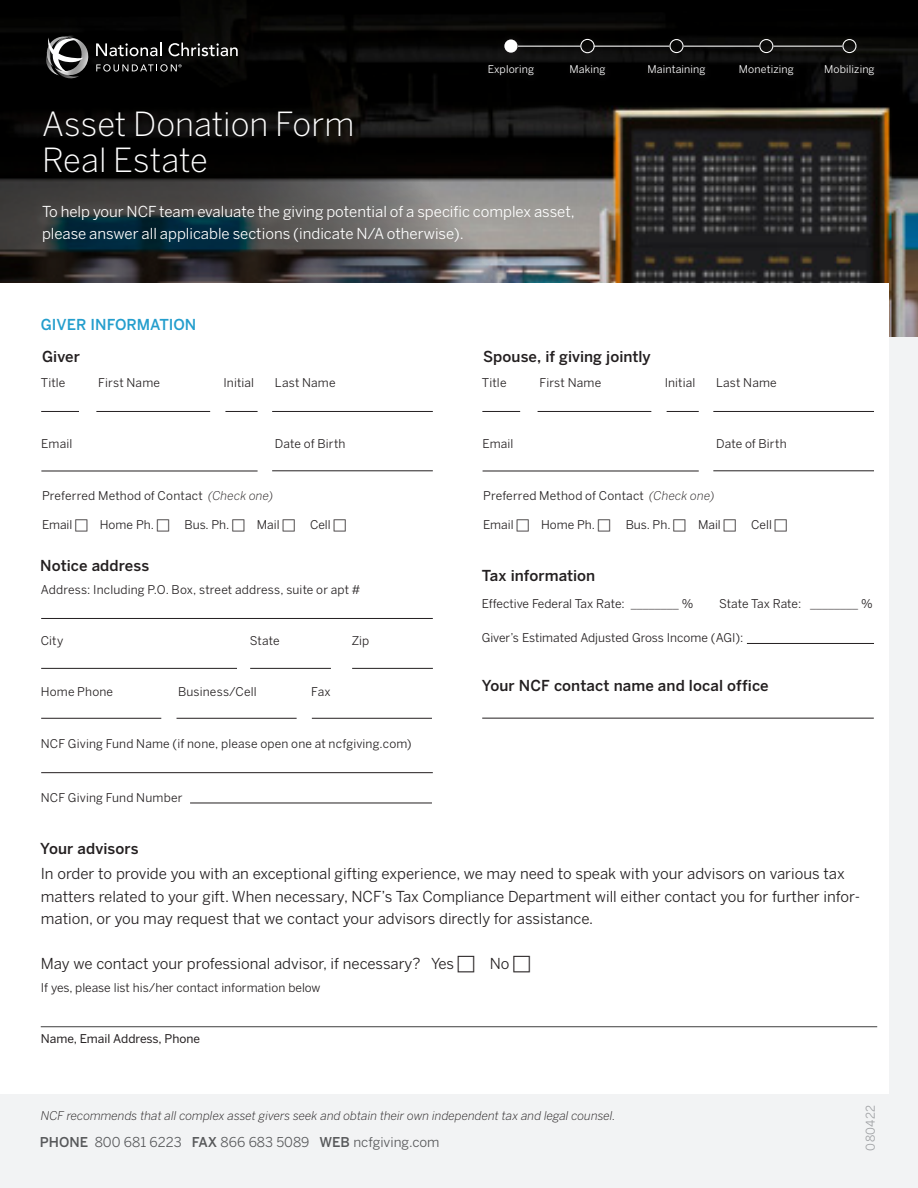
<style>
.page{position:relative;width:918px;height:1188px;background:#f2f3f4}
.page>*{position:absolute;margin:0;border:0;box-sizing:border-box;transform-origin:0 0}
.Header_22_36{font:300 33px/36px "Benton Sans";color:#fff}
.Explaination_Text_80{font:15px/22.5px "Benton Sans";color:#231f20}
.Header_22_36-2{font:15px/22.5px "Benton Sans";color:#fff}
.Sub_Section_Header{font:500 15px "Benton Sans";letter-spacing:.005em;color:#231f20}
.SECTIONS{font:500 15px "Benton Sans";color:#249ecd}
.t1{font:13.5px "Benton Sans";color:#57585a}
.Explaination_Text_80-2{font:12px "Benton Sans";letter-spacing:.01em;color:#231f20}
.Explaination_Text_80-3{font:italic 300 12px "Benton Sans";color:#231f20}
.rule_above{font:12px "Benton Sans";color:#231f20}
.Citation{font:12px "Benton Sans";letter-spacing:.02em;color:#9d9fa2}
.Body_-_Benton{font:10.65px "Benton Sans";letter-spacing:.01em;color:#fff}
.s1{font-weight:300;font-style:italic}
.s2{font-weight:300}
.s3{font-weight:500}
</style>
<div class="page">
<img style="left:800px;top:0;width:118px;height:337px">
<svg style="left:0;top:0;width:800px;height:284px;background:#262625"></svg>
<svg style="left:96px;top:43px;width:65px;height:13px"></svg>
<svg style="left:169px;top:43px;width:69px;height:13px"></svg>
<svg style="left:96px;top:64px;width:86px;height:8px"></svg>
<svg style="left:44px;top:36px;width:46px;height:43px;background:#545454"></svg>
<div style="left:482px;top:32px;width:402px;height:53px;background:#231f20;opacity:.98"></div>
<div style="left:504px;top:39px;width:14px;height:14px;background:#fff;border-radius:50%"></div>
<div style="left:580px;top:39px;width:15px;height:14px;border:1px solid #fff;border-radius:50%"></div>
<div style="left:669px;top:39px;width:15px;height:14px;border:1px solid #fff;border-radius:50%"></div>
<div style="left:759px;top:39px;width:14px;height:14px;border:1px solid #fff;border-radius:50%"></div>
<div style="left:842px;top:39px;width:15px;height:14px;border:1px solid #fff;border-radius:50%"></div>
<hr style="left:518px;top:46px;width:62px;height:1px;background:#fff">
<hr style="left:594px;top:46px;width:75px;height:1px;background:#fff">
<hr style="left:684px;top:46px;width:75px;height:1px;background:#fff">
<hr style="left:773px;top:46px;width:69px;height:1px;background:#fff">
<div style="left:0;top:284px;width:889px;height:810px;background:#fff"></div>
<hr style="left:41px;top:1026px;width:836px;height:1px;background:#3e3e3f">
<hr style="left:41px;top:411px;width:38px;height:1px;background:#231f20">
<hr style="left:41px;top:618px;width:392px;height:1px;background:#231f20">
<hr style="left:41px;top:772px;width:392px;height:1px;background:#231f20">
<hr style="left:41px;top:668px;width:196px;height:1px;background:#231f20">
<hr style="left:41px;top:718px;width:120px;height:1px;background:#231f20">
<hr style="left:177px;top:718px;width:120px;height:1px;background:#231f20">
<hr style="left:312px;top:718px;width:120px;height:1px;background:#231f20">
<hr style="left:190px;top:803px;width:242px;height:1px;background:#231f20">
<hr style="left:250px;top:668px;width:81px;height:1px;background:#231f20">
<hr style="left:352px;top:668px;width:81px;height:1px;background:#231f20">
<hr style="left:482px;top:411px;width:38px;height:1px;background:#231f20">
<hr style="left:272px;top:411px;width:161px;height:1px;background:#231f20">
<hr style="left:713px;top:411px;width:161px;height:1px;background:#231f20">
<hr style="left:272px;top:470px;width:161px;height:1px;background:#231f20">
<hr style="left:713px;top:470px;width:161px;height:1px;background:#231f20">
<hr style="left:747px;top:643px;width:127px;height:1px;background:#231f20">
<hr style="left:225px;top:411px;width:33px;height:1px;background:#231f20">
<hr style="left:667px;top:411px;width:32px;height:1px;background:#231f20">
<hr style="left:96px;top:411px;width:114px;height:1px;background:#231f20">
<hr style="left:538px;top:411px;width:113px;height:1px;background:#231f20">
<hr style="left:41px;top:471px;width:217px;height:1px;background:#231f20">
<hr style="left:483px;top:471px;width:216px;height:1px;background:#231f20">
<hr style="left:482px;top:718px;width:392px;height:1px;background:#231f20">
<p class="Body_-_Benton" style="left:488px;top:62px;width:48px">Exploring</p>
<p class="Body_-_Benton" style="left:570px;top:62px;width:37px">Making</p>
<p class="Body_-_Benton" style="left:648px;top:62px;width:59px">Maintaining</p>
<p class="Body_-_Benton" style="left:739px;top:62px;width:56px">Monetizing</p>
<p class="Body_-_Benton" style="left:824px;top:62px;width:52px">Mobilizing</p>
<p class="Header_22_36" style="left:42px;top:106px;width:314px">Asset Donation Form<br>Real Estate</p>
<p class="Header_22_36-2" style="left:42px;top:200px;width:534px">To help your NCF team evaluate the giving potential of a specific complex asset, please answer all applicable sections (indicate N/A otherwise).</p>
<p class="SECTIONS" style="left:41px;top:315px;width:157px">GIVER INFORMATION</p>
<p class="Sub_Section_Header" style="left:42px;top:348px;width:39px">Giver</p>
<p class="Sub_Section_Header" style="left:483px;top:348px;width:169px">Spouse, if giving jointly</p>
<p class="Explaination_Text_80-2" style="left:41px;top:376px;width:26px">Title</p>
<p class="Explaination_Text_80-2" style="left:98px;top:375px;width:63px">First Name</p>
<p class="Explaination_Text_80-2" style="left:275px;top:375px;width:62px">Last Name</p>
<p class="Explaination_Text_80-2" style="left:482px;top:375px;width:26px">Title</p>
<p class="Explaination_Text_80-2" style="left:539px;top:375px;width:63px">First Name</p>
<p class="Explaination_Text_80-2" style="left:716px;top:375px;width:62px">Last Name</p>
<p class="Explaination_Text_80-2" style="left:223px;top:375px;width:32px">Initial</p>
<p class="Explaination_Text_80-2" style="left:665px;top:375px;width:32px">Initial</p>
<p class="Explaination_Text_80-2" style="left:41px;top:436px;width:33px">Email</p>
<p class="Explaination_Text_80-2" style="left:275px;top:436px;width:72px">Date of Birth</p>
<p class="Explaination_Text_80-2" style="left:482px;top:436px;width:33px">Email</p>
<p class="Explaination_Text_80-2" style="left:716px;top:436px;width:72px">Date of Birth</p>
<p class="Explaination_Text_80-2" style="left:42px;top:489px;width:233px">Preferred Method of Contact <span class="s1">(Check one)</span></p>
<p class="Explaination_Text_80-2" style="left:42px;top:518px;width:32px">Email</p>
<p class="Explaination_Text_80-2" style="left:100px;top:518px;width:56px">Home Ph.</p>
<p class="Explaination_Text_80-2" style="left:184px;top:518px;width:46px">Bus. Ph.</p>
<p class="Explaination_Text_80-2" style="left:257px;top:518px;width:24px">Mail</p>
<p class="Explaination_Text_80-2" style="left:310px;top:518px;width:22px">Cell</p>
<p class="Sub_Section_Header" style="left:40px;top:556px;width:111px">Notice address</p>
<p class="Explaination_Text_80-2" style="left:41px;top:583px;width:321px">Address: Including P.O. Box, street address, suite or apt #</p>
<p class="Explaination_Text_80-2" style="left:41px;top:633px;width:24px">City</p>
<p class="Explaination_Text_80-2" style="left:41px;top:684px;width:74px">Home Phone</p>
<p class="Explaination_Text_80-2" style="left:178px;top:684px;width:80px">Business/Cell</p>
<p class="Explaination_Text_80-2" style="left:311px;top:684px;width:21px">Fax</p>
<p class="Explaination_Text_80-2" style="left:250px;top:633px;width:31px">State</p>
<p class="Explaination_Text_80-2" style="left:352px;top:633px;width:19px">Zip</p>
<p class="Explaination_Text_80-2" style="left:41px;top:737px;width:372px">NCF Giving Fund Name (if none, please open one at ncfgiving.com)</p>
<p class="Explaination_Text_80-2" style="left:41px;top:790px;width:143px">NCF Giving Fund Number</p>
<p class="Sub_Section_Header" style="left:40px;top:840px;width:100px">Your advisors</p>
<p class="Explaination_Text_80-2" style="left:483px;top:489px;width:233px">Preferred Method of Contact <span class="s1">(Check one)</span></p>
<p class="Explaination_Text_80-2" style="left:483px;top:518px;width:32px">Email</p>
<p class="Explaination_Text_80-2" style="left:541px;top:518px;width:56px">Home Ph.</p>
<p class="Explaination_Text_80-2" style="left:626px;top:518px;width:46px">Bus. Ph.</p>
<p class="Explaination_Text_80-2" style="left:698px;top:518px;width:24px">Mail</p>
<p class="Explaination_Text_80-2" style="left:751px;top:518px;width:22px">Cell</p>
<p class="Sub_Section_Header" style="left:482px;top:566px;width:115px">Tax information</p>
<p class="Explaination_Text_80-2" style="left:482px;top:596px;width:213px">Effective Federal Tax Rate: <span class="s2">________</span> %</p>
<p class="Explaination_Text_80-2" style="left:719px;top:596px;width:155px">State Tax Rate: <span class="s2">________</span> %</p>
<p class="Explaination_Text_80-2" style="left:482px;top:631px;width:263px">Giver’s Estimated Adjusted Gross Income (AGI):</p>
<p class="Sub_Section_Header" style="left:482px;top:676px;width:289px">Your NCF contact name and local office</p>
<p class="Explaination_Text_80" style="left:41px;top:862px;width:821px">In order to provide you with an exceptional gifting experience, we may need to speak with your advisors on various tax matters related to your gift. When necessary, NCF’s Tax Compliance Department will either contact you for further infor&shy;mation, or you may request that we contact your advisors directly for assistance.</p>
<p class="Explaination_Text_80" style="left:41px;top:952px;width:415px">May we contact your professional advisor, if necessary? Yes</p>
<p class="Explaination_Text_80" style="left:490px;top:952px;width:21px">No</p>
<p class="Explaination_Text_80-2" style="left:41px;top:980px;width:281px">If yes, please list his/her contact information below</p>
<p class="rule_above" style="left:41px;top:1032px;width:161px">Name, Email Address, Phone</p>
<p class="Explaination_Text_80-3" style="left:41px;top:1109px;width:577px">NCF recommends that all complex asset givers seek and obtain their own independent tax and legal counsel.</p>
<p class="t1" style="left:40px;top:1134px;width:401px"><span class="s3">PHONE</span> 800 681 6223 <span class="s3">FAX</span> 866 683 5089 <span class="s3">WEB</span> ncfgiving.com</p>
<p class="Citation" style="left:863px;top:1150px;width:47px;rotate:-90deg">080422</p>
</div>
